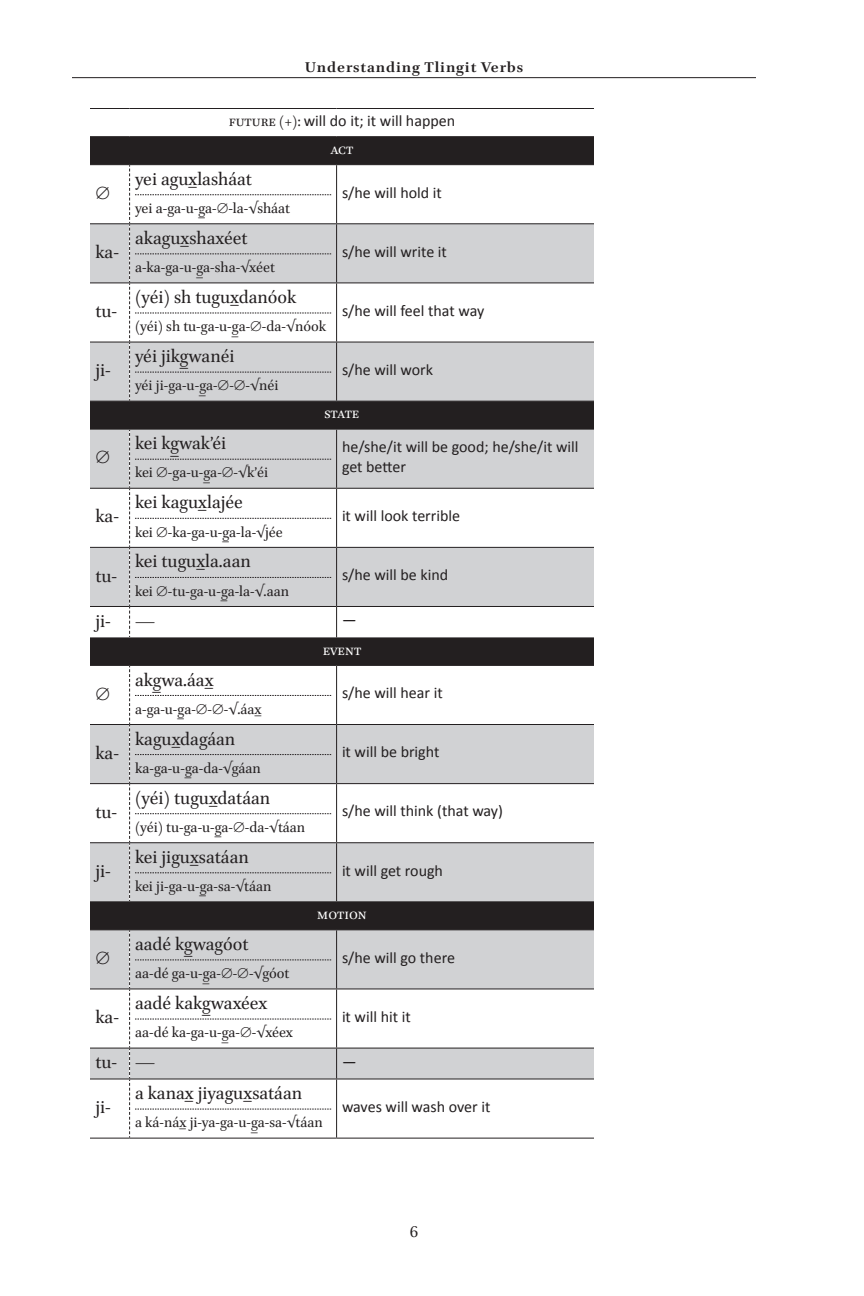
<style>
.page{position:relative;width:864px;height:1296px;background:#fff}
.page>*{position:absolute;margin:0;border:0;box-sizing:border-box;transform-origin:0 0}
.t1{font:20px "Brill";color:#231f20}
.t2{font:18px "Brill";color:#231f20}
.t3{font:16px "Brill";color:#231f20}
.t4{font:16px/19.2px "Calibri";color:#231f20}
.t5{font:700 16px "Brill";letter-spacing:.05em;color:#231f20;scale:1.1 1}
.t6{font:16px "Brill";color:#fff}
.s1{font-family:"Brill"}
</style>
<div class="page">
<hr style="left:72px;top:77px;width:684px;height:1px;background:#231f20">
<svg style="left:90px;top:137px;width:504px;height:86px"></svg>
<svg style="left:90px;top:224px;width:504px;height:855px;fill:#d1d2d4"></svg>
<svg style="left:90px;top:637px;width:504px;height:292px"></svg>
<hr style="left:90px;top:108px;width:40px;height:1px;background:#231f20">
<hr style="left:130px;top:108px;width:207px;height:1px;background:#231f20">
<hr style="left:337px;top:108px;width:257px;height:1px;background:#231f20">
<hr style="left:90px;top:136px;width:40px;height:1px;background:#231f20">
<hr style="left:130px;top:136px;width:207px;height:1px;background:#231f20">
<hr style="left:337px;top:136px;width:257px;height:1px;background:#231f20">
<hr style="left:90px;top:164px;width:40px;height:1px;background:#231f20">
<hr style="left:130px;top:164px;width:207px;height:1px;background:#231f20">
<hr style="left:337px;top:164px;width:257px;height:1px;background:#231f20">
<hr style="left:90px;top:223px;width:40px;height:1px;background:#231f20">
<hr style="left:130px;top:223px;width:207px;height:1px;background:#231f20">
<hr style="left:337px;top:223px;width:257px;height:1px;background:#231f20">
<hr style="left:90px;top:282px;width:40px;height:1px;background:#231f20">
<hr style="left:130px;top:282px;width:207px;height:1px;background:#231f20">
<hr style="left:337px;top:282px;width:257px;height:1px;background:#231f20">
<hr style="left:90px;top:342px;width:40px;height:1px;background:#231f20">
<hr style="left:130px;top:342px;width:207px;height:1px;background:#231f20">
<hr style="left:337px;top:342px;width:257px;height:1px;background:#231f20">
<hr style="left:90px;top:401px;width:40px;height:1px;background:#231f20">
<hr style="left:130px;top:401px;width:207px;height:1px;background:#231f20">
<hr style="left:337px;top:401px;width:257px;height:1px;background:#231f20">
<hr style="left:90px;top:429px;width:40px;height:1px;background:#231f20">
<hr style="left:130px;top:429px;width:207px;height:1px;background:#231f20">
<hr style="left:337px;top:429px;width:257px;height:1px;background:#231f20">
<hr style="left:90px;top:488px;width:40px;height:1px;background:#231f20">
<hr style="left:130px;top:488px;width:207px;height:1px;background:#231f20">
<hr style="left:337px;top:488px;width:257px;height:1px;background:#231f20">
<hr style="left:90px;top:547px;width:40px;height:1px;background:#231f20">
<hr style="left:130px;top:547px;width:207px;height:1px;background:#231f20">
<hr style="left:337px;top:547px;width:257px;height:1px;background:#231f20">
<hr style="left:90px;top:606px;width:40px;height:1px;background:#231f20">
<hr style="left:130px;top:606px;width:207px;height:1px;background:#231f20">
<hr style="left:337px;top:606px;width:257px;height:1px;background:#231f20">
<hr style="left:90px;top:665px;width:40px;height:1px;background:#231f20">
<hr style="left:130px;top:665px;width:207px;height:1px;background:#231f20">
<hr style="left:337px;top:665px;width:257px;height:1px;background:#231f20">
<hr style="left:90px;top:724px;width:40px;height:1px;background:#231f20">
<hr style="left:130px;top:724px;width:207px;height:1px;background:#231f20">
<hr style="left:337px;top:724px;width:257px;height:1px;background:#231f20">
<hr style="left:90px;top:783px;width:40px;height:1px;background:#231f20">
<hr style="left:130px;top:783px;width:207px;height:1px;background:#231f20">
<hr style="left:337px;top:783px;width:257px;height:1px;background:#231f20">
<hr style="left:90px;top:842px;width:40px;height:1px;background:#231f20">
<hr style="left:130px;top:842px;width:207px;height:1px;background:#231f20">
<hr style="left:337px;top:842px;width:257px;height:1px;background:#231f20">
<hr style="left:90px;top:901px;width:40px;height:1px;background:#231f20">
<hr style="left:130px;top:901px;width:207px;height:1px;background:#231f20">
<hr style="left:337px;top:901px;width:257px;height:1px;background:#231f20">
<hr style="left:90px;top:929px;width:40px;height:1px;background:#231f20">
<hr style="left:130px;top:929px;width:207px;height:1px;background:#231f20">
<hr style="left:337px;top:929px;width:257px;height:1px;background:#231f20">
<hr style="left:90px;top:988px;width:40px;height:1px;background:#231f20">
<hr style="left:130px;top:988px;width:207px;height:1px;background:#231f20">
<hr style="left:337px;top:988px;width:257px;height:1px;background:#231f20">
<hr style="left:90px;top:1048px;width:40px;height:1px;background:#231f20">
<hr style="left:130px;top:1048px;width:207px;height:1px;background:#231f20">
<hr style="left:337px;top:1048px;width:257px;height:1px;background:#231f20">
<hr style="left:90px;top:1079px;width:40px;height:1px;background:#231f20">
<hr style="left:130px;top:1079px;width:207px;height:1px;background:#231f20">
<hr style="left:337px;top:1079px;width:257px;height:1px;background:#231f20">
<hr style="left:90px;top:1138px;width:40px;height:1px;background:#231f20">
<hr style="left:130px;top:1138px;width:207px;height:1px;background:#231f20">
<hr style="left:337px;top:1138px;width:257px;height:1px;background:#231f20">
<hr style="left:336px;top:165px;width:1px;height:58px;background:#231f20">
<hr style="left:336px;top:224px;width:1px;height:58px;background:#231f20">
<hr style="left:336px;top:283px;width:1px;height:59px;background:#231f20">
<hr style="left:336px;top:343px;width:1px;height:58px;background:#231f20">
<hr style="left:336px;top:430px;width:1px;height:58px;background:#231f20">
<hr style="left:336px;top:489px;width:1px;height:58px;background:#231f20">
<hr style="left:336px;top:548px;width:1px;height:58px;background:#231f20">
<hr style="left:336px;top:607px;width:1px;height:30px;background:#231f20">
<hr style="left:336px;top:666px;width:1px;height:58px;background:#231f20">
<hr style="left:336px;top:725px;width:1px;height:58px;background:#231f20">
<hr style="left:336px;top:784px;width:1px;height:58px;background:#231f20">
<hr style="left:336px;top:843px;width:1px;height:58px;background:#231f20">
<hr style="left:336px;top:930px;width:1px;height:58px;background:#231f20">
<hr style="left:336px;top:989px;width:1px;height:59px;background:#231f20">
<hr style="left:336px;top:1049px;width:1px;height:30px;background:#231f20">
<hr style="left:336px;top:1080px;width:1px;height:58px;background:#231f20">
<svg style="left:129px;top:165px;width:202px;height:236px"></svg>
<svg style="left:129px;top:430px;width:202px;height:207px"></svg>
<svg style="left:129px;top:666px;width:202px;height:235px"></svg>
<svg style="left:129px;top:930px;width:202px;height:208px"></svg>
<p class="t5" style="left:305px;top:56px;width:200px">Understanding Tlingit Verbs</p>
<p class="t4" style="left:229px;top:111px;width:228px"><span class="s1">future (+):</span> will do it; it will happen</p>
<p class="t6" style="left:331px;top:138px;width:24px">act</p>
<p class="t1" style="left:95px;top:179px;width:16px">∅</p>
<p class="t1" style="left:135px;top:165px;width:119px">yei agux̲lasháat</p>
<p class="t3" style="left:135px;top:197px;width:157px">yei a-ga-u-g̲a-∅-la-√sháat</p>
<p class="t4" style="left:342px;top:182px;width:101px">s/he will hold it</p>
<p class="t1" style="left:95px;top:239px;width:25px">ka-</p>
<p class="t1" style="left:135px;top:224px;width:114px">akagux̲shaxéet</p>
<p class="t3" style="left:135px;top:257px;width:141px">a-ka-ga-u-g̲a-sha-√xéet</p>
<p class="t4" style="left:342px;top:242px;width:106px">s/he will write it</p>
<p class="t1" style="left:95px;top:298px;width:23px">tu-</p>
<p class="t1" style="left:135px;top:284px;width:163px">(yéi) sh tugux̲danóok</p>
<p class="t3" style="left:135px;top:316px;width:193px">(yéi) sh tu-ga-u-g̲a-∅-da-√nóok</p>
<p class="t4" style="left:342px;top:301px;width:144px">s/he will feel that way</p>
<p class="t1" style="left:95px;top:357px;width:17px">ji-</p>
<p class="t1" style="left:135px;top:343px;width:101px">yéi jikg̲wanéi</p>
<p class="t3" style="left:135px;top:375px;width:145px">yéi ji-ga-u-g̲a-∅-∅-√néi</p>
<p class="t4" style="left:342px;top:360px;width:93px">s/he will work</p>
<p class="t6" style="left:325px;top:403px;width:36px">state</p>
<p class="t1" style="left:95px;top:444px;width:16px">∅</p>
<p class="t1" style="left:135px;top:430px;width:93px">kei kg̲wak’éi</p>
<p class="t3" style="left:135px;top:462px;width:135px">kei ∅-ga-u-g̲a-∅-√kʼéi</p>
<p class="t4" style="left:342px;top:437px;width:238px">he/she/it will be good; he/she/it will get better</p>
<p class="t1" style="left:95px;top:503px;width:25px">ka-</p>
<p class="t1" style="left:135px;top:489px;width:110px">kei kagux̲lajée</p>
<p class="t3" style="left:135px;top:521px;width:149px">kei ∅-ka-ga-u-g̲a-la-√jée</p>
<p class="t4" style="left:342px;top:506px;width:120px">it will look terrible</p>
<p class="t1" style="left:95px;top:562px;width:23px">tu-</p>
<p class="t1" style="left:135px;top:548px;width:117px">kei tugux̲la.aan</p>
<p class="t3" style="left:135px;top:580px;width:156px">kei ∅-tu-ga-u-g̲a-la-√.aan</p>
<p class="t4" style="left:342px;top:565px;width:108px">s/he will be kind</p>
<p class="t1" style="left:95px;top:607px;width:61px">ji- —</p>
<p class="t4" style="left:342px;top:610px;width:16px">—</p>
<p class="t6" style="left:323px;top:639px;width:40px">event</p>
<p class="t1" style="left:95px;top:680px;width:16px">∅</p>
<p class="t1" style="left:135px;top:666px;width:88px">akg̲wa.áax̲</p>
<p class="t3" style="left:135px;top:698px;width:134px">a-ga-u-g̲a-∅-∅-√.áax̲</p>
<p class="t4" style="left:342px;top:683px;width:102px">s/he will hear it</p>
<p class="t1" style="left:95px;top:739px;width:25px">ka-</p>
<p class="t1" style="left:135px;top:725px;width:102px">kagux̲dagáan</p>
<p class="t3" style="left:135px;top:757px;width:127px">ka-ga-u-g̲a-da-√gáan</p>
<p class="t4" style="left:342px;top:742px;width:99px">it will be bright</p>
<p class="t1" style="left:95px;top:798px;width:23px">tu-</p>
<p class="t1" style="left:135px;top:784px;width:137px">(yéi) tugux̲datáan</p>
<p class="t3" style="left:135px;top:816px;width:172px">(yéi) tu-ga-u-g̲a-∅-da-√táan</p>
<p class="t4" style="left:342px;top:801px;width:163px">s/he will think (that way)</p>
<p class="t1" style="left:95px;top:857px;width:17px">ji-</p>
<p class="t1" style="left:135px;top:843px;width:115px">kei jigux̲satáan</p>
<p class="t3" style="left:135px;top:875px;width:138px">kei ji-ga-u-g̲a-sa-√táan</p>
<p class="t4" style="left:342px;top:861px;width:103px">it will get rough</p>
<p class="t6" style="left:317px;top:903px;width:51px">motion</p>
<p class="t1" style="left:95px;top:945px;width:16px">∅</p>
<p class="t1" style="left:135px;top:930px;width:115px">aadé kg̲wagóot</p>
<p class="t3" style="left:135px;top:963px;width:156px">aa-dé ga-u-g̲a-∅-∅-√góot</p>
<p class="t4" style="left:342px;top:948px;width:115px">s/he will go there</p>
<p class="t1" style="left:95px;top:1004px;width:25px">ka-</p>
<p class="t1" style="left:135px;top:990px;width:134px">aadé kakg̲waxéex</p>
<p class="t3" style="left:135px;top:1022px;width:160px">aa-dé ka-ga-u-g̲a-∅-√xéex</p>
<p class="t4" style="left:342px;top:1007px;width:70px">it will hit it</p>
<p class="t1" style="left:95px;top:1049px;width:61px">tu- —</p>
<p class="t4" style="left:342px;top:1052px;width:16px">—</p>
<p class="t1" style="left:95px;top:1094px;width:17px">ji-</p>
<p class="t1" style="left:135px;top:1080px;width:169px">a kanax̲jiyagux̲satáan</p>
<p class="t3" style="left:135px;top:1112px;width:189px">a ká-náx̲ji-ya-ga-u-g̲a-sa-√táan</p>
<p class="t4" style="left:342px;top:1097px;width:150px">waves will wash over it</p>
<p class="t2" style="left:410px;top:1220px;width:10px">6</p>
</div>
